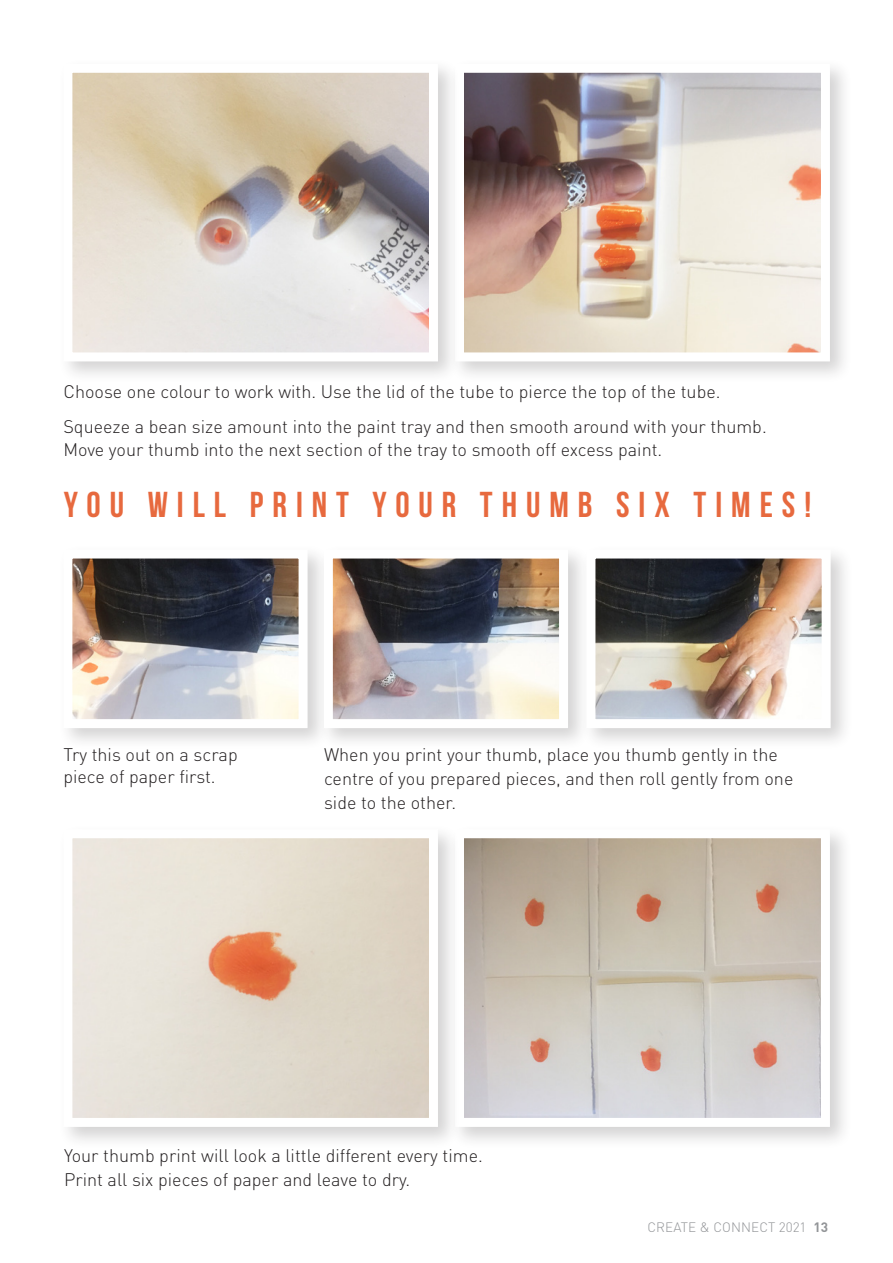
<style>
.page{position:relative;width:893px;height:1263px;background:#fff}
.page>*{position:absolute;margin:0;border:0;box-sizing:border-box;transform-origin:0 0}
.t1{font:700 36px "Bebas Neue";letter-spacing:.25em;color:#e7693e}
.t2{font:300 18px/24px "DIN Pro";color:#231f20}
.t3{font:300 13.5px "DIN Pro";letter-spacing:.01em;color:#939598}
.s1{font-weight:700}
</style>
<div class="page">
<div style="left:449px;top:58px;width:404px;height:326px;background:#231f20;opacity:.2"></div>
<img style="left:465px;top:74px;width:355px;height:277px">
<div style="left:455px;top:64px;width:375px;height:297px;border:9px solid #fff"></div>
<div style="left:58px;top:58px;width:402px;height:326px;background:#231f20;opacity:.2"></div>
<img style="left:73px;top:74px;width:355px;height:277px">
<div style="left:63px;top:64px;width:375px;height:297px;border:9px solid #fff"></div>
<div style="left:449px;top:823px;width:404px;height:326px;background:#231f20;opacity:.2"></div>
<img style="left:465px;top:839px;width:355px;height:278px">
<div style="left:455px;top:829px;width:375px;height:298px;border:9px solid #fff"></div>
<div style="left:58px;top:823px;width:402px;height:326px;background:#231f20;opacity:.2"></div>
<img style="left:73px;top:839px;width:355px;height:278px">
<div style="left:58px;top:544px;width:272px;height:206px;background:#231f20;opacity:.2"></div>
<img style="left:73px;top:559px;width:225px;height:159px">
<div style="left:63px;top:549px;width:245px;height:179px;border:9px solid #fff"></div>
<div style="left:318px;top:544px;width:273px;height:206px;background:#231f20;opacity:.2"></div>
<img style="left:334px;top:559px;width:224px;height:159px">
<div style="left:324px;top:549px;width:244px;height:179px;border:9px solid #fff"></div>
<div style="left:581px;top:544px;width:272px;height:206px;background:#231f20;opacity:.2"></div>
<img style="left:596px;top:559px;width:225px;height:159px">
<div style="left:586px;top:549px;width:245px;height:179px;border:9px solid #fff"></div>
<p class="t2" style="left:63px;top:378px;width:659px">Choose one colour to work with. Use the lid of the tube to pierce the top of the tube.</p>
<p class="t2" style="left:63px;top:414px;width:705px;line-height:22.5px">Squeeze a bean size amount into the paint tray and then smooth around with your thumb.<br>Move your thumb into the next section of the tray to smooth off excess paint.</p>
<p class="t1" style="left:64px;top:485px;width:749px">YOU WILL PRINT YOUR THUMB SIX TIMES!</p>
<p class="t2" style="left:63px;top:741px;width:176px;line-height:22.5px">Try this out on a scrap piece of paper first.</p>
<p class="t2" style="left:324px;top:741px;width:471px">When you print your thumb, place you thumb gently in the centre of you prepared pieces, and then roll gently from one side to the other.</p>
<p class="t2" style="left:64px;top:1142px;width:420px">Your thumb print will look a little different every time.<br>Print all six pieces of paper and leave to dry.</p>
<p class="t3" style="left:647px;top:1216px;width:182px">CREATE &amp; CONNECT 2021 <span class="s1">13</span></p>
</div>
